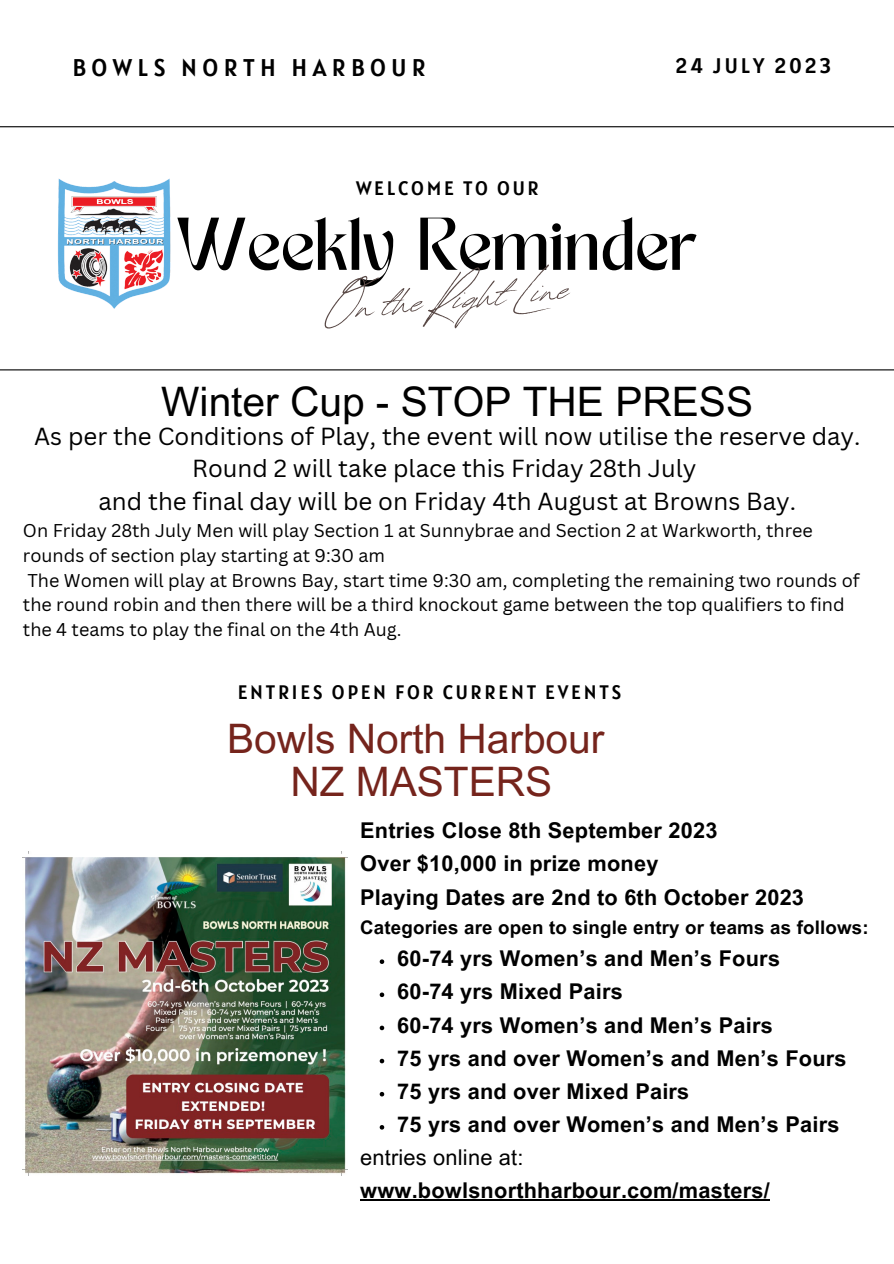
<style>
.page{position:relative;width:894px;height:1264px;background:#fff}
.page>*{position:absolute;margin:0;border:0;box-sizing:border-box;transform-origin:0 0}
.t1{font:57.6px "Revive 80 Signature";color:#594946}
.t2{font:52.2px "TAN MERINGUE";color:#000}
.t3{font:40.65px "Arial MT Pro";color:#75241c}
.t4{font:40.65px "Arial MT Pro";color:#000}
.t5{font:24px "Canva Sans";color:#000}
.t6{font:24px "Alatsi";letter-spacing:.225em;color:#000}
.t7{font:700 21.75px "Arial MT Pro";letter-spacing:.01em;color:#000}
.t8{font:21.75px "Arial MT Pro";letter-spacing:.01em;color:#000}
.t9{font:21px "Alatsi";letter-spacing:.145em;color:#000}
.t10{font:19.5px "Alatsi";letter-spacing:.14em;color:#000}
.t11{font:700 18.75px "Arial MT Pro";letter-spacing:.01em;color:#000}
.t12{font:18px/24.8px "Canva Sans";color:#000}
</style>
<div class="page">
<hr style="left:0;top:369px;width:893px;height:1px;background:#000">
<hr style="left:0;top:126px;width:893px;height:1px;background:#000">
<img style="left:58px;top:178px;width:113px;height:131px">
<img style="left:23px;top:852px;width:324px;height:323px">
<svg style="left:379px;top:959px;width:5px;height:4px"></svg>
<svg style="left:379px;top:992px;width:5px;height:5px"></svg>
<svg style="left:379px;top:1025px;width:5px;height:5px"></svg>
<svg style="left:379px;top:1058px;width:5px;height:5px"></svg>
<svg style="left:379px;top:1092px;width:5px;height:4px"></svg>
<svg style="left:379px;top:1125px;width:5px;height:4px"></svg>
<hr style="left:360px;top:1199px;width:409px;height:1px;background:#000">
<p class="t6" style="left:72px;top:52px;width:354px">BOWLS NORTH HARBOUR</p>
<p class="t9" style="left:675px;top:52px;width:157px">24 JULY 2023</p>
<p class="t10" style="left:356px;top:176px;width:184px">WELCOME TO OUR</p>
<p class="t2" style="left:176px;top:217px;width:522px">Weekly Reminder</p>
<p class="t1" style="left:321px;top:266px;width:246px;rotate:-5deg">On the Right Line</p>
<p class="t4" style="left:161px;top:386px;width:593px">Winter Cup - STOP THE PRESS</p>
<p class="t5" style="left:34px;top:419px;width:827px">As per the Conditions of Play, the event will now utilise the reserve day.</p>
<p class="t5" style="left:192px;top:451px;width:505px">Round 2 will take place this Friday 28th July</p>
<p class="t5" style="left:98px;top:484px;width:698px">and the final day will be on Friday 4th August at Browns Bay.</p>
<p class="t12" style="left:23px;top:517px;width:791px">On Friday 28th July Men will play Section 1 at Sunnybrae and Section 2 at Warkworth, three rounds of section play starting at 9:30 am</p>
<p class="t12" style="left:23px;top:567px;width:838px">The Women will play at Browns Bay, start time 9:30 am, completing the remaining two rounds of the round robin and then there will be a third knockout game between the top qualifiers to find the 4 teams to play the final on the 4th Aug.</p>
<p class="t10" style="left:237px;top:680px;width:385px">ENTRIES OPEN FOR CURRENT EVENTS</p>
<p class="t3" style="left:227px;top:723px;width:378px">Bowls North Harbour</p>
<p class="t3" style="left:290px;top:766px;width:263px">NZ MASTERS</p>
<p class="t7" style="left:360px;top:822px;width:358px">Entries Close 8th September 2023</p>
<p class="t7" style="left:360px;top:855px;width:299px">Over $10,000 in prize money</p>
<p class="t7" style="left:360px;top:888px;width:445px">Playing Dates are 2nd to 6th October 2023</p>
<p class="t11" style="left:360px;top:920px;width:509px">Categories are open to single entry or teams as follows:</p>
<p class="t7" style="left:397px;top:950px;width:384px">60-74 yrs Women’s and Men’s Fours</p>
<p class="t7" style="left:397px;top:983px;width:227px">60-74 yrs Mixed Pairs</p>
<p class="t7" style="left:397px;top:1016px;width:377px">60-74 yrs Women’s and Men’s Pairs</p>
<p class="t7" style="left:397px;top:1049px;width:451px">75 yrs and over Women’s and Men’s Fours</p>
<p class="t7" style="left:397px;top:1082px;width:293px">75 yrs and over Mixed Pairs</p>
<p class="t7" style="left:397px;top:1116px;width:443px">75 yrs and over Women’s and Men’s Pairs</p>
<p class="t8" style="left:360px;top:1149px;width:165px">entries online at:</p>
<p class="t7" style="left:360px;top:1182px;width:411px">www.bowlsnorthharbour.com/masters/</p>
</div>
